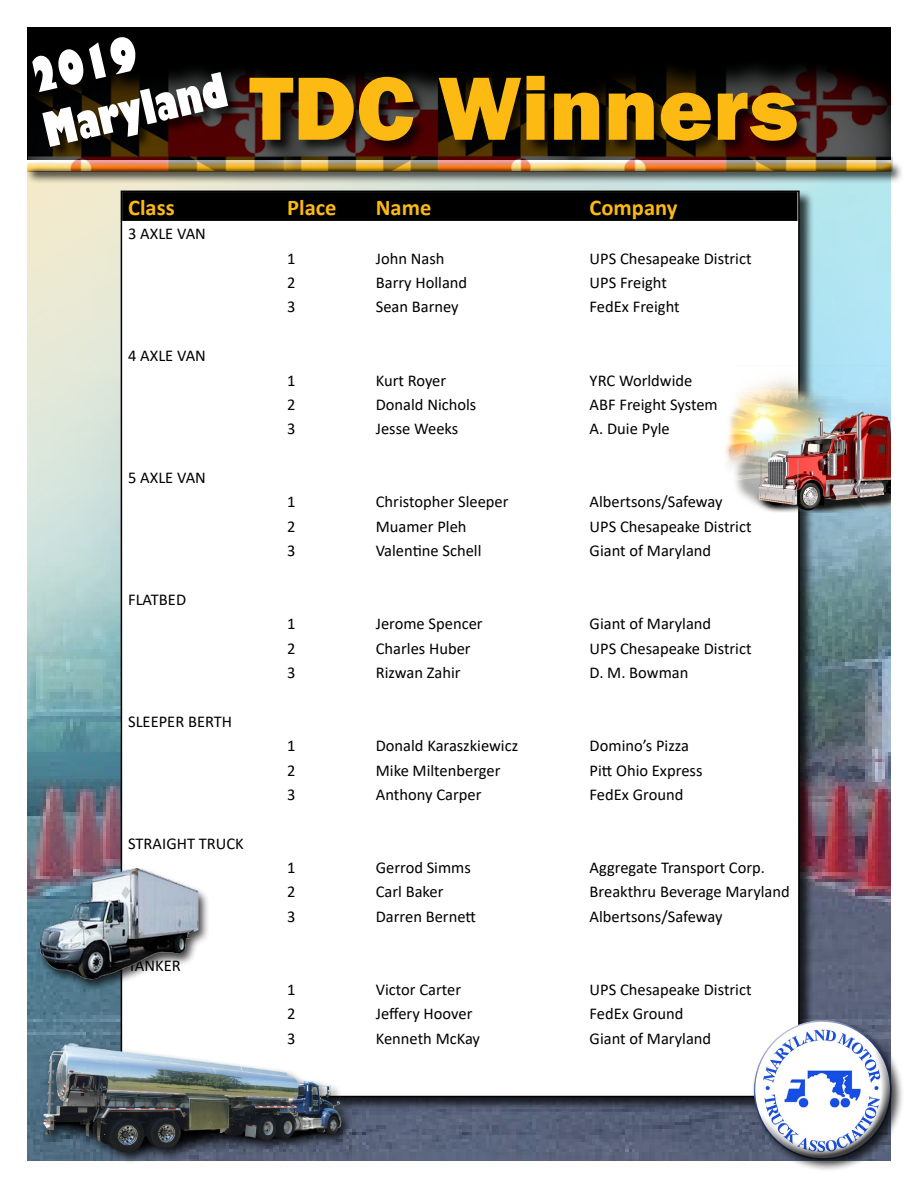
<style>
.page{position:relative;width:918px;height:1188px;background:#fff}
.page>*{position:absolute;margin:0;border:0;box-sizing:border-box;transform-origin:0 0}
.t1{font:800 93px "Franklin Gothic";color:#fdba12}
.t2{font:800 condensed 46.5px/55.8px "Gill Sans";color:#fff}
.t3{font:700 22.5px "Calibri";color:#fdba12}
.t4{font:16.5px "Calibri";color:#000}
</style>
<div class="page">
<div style="left:27px;top:27px;width:864px;height:132px;background:#000"></div>
<img style="left:27px;top:184px;width:864px;height:977px">
<div style="left:120px;top:190px;width:694px;height:922px;background:#000;opacity:.75"></div>
<div style="left:121px;top:191px;width:678px;height:906px;background:#fff"></div>
<div style="left:124px;top:194px;width:673px;height:27px;background:#000"></div>
<img style="left:725px;top:365px;width:166px;height:148px">
<div style="left:37px;top:867px;width:173px;height:125px;background:#000;opacity:.75"></div>
<img style="left:38px;top:863px;width:164px;height:119px">
<div style="left:41px;top:1040px;width:312px;height:124px;background:#000;opacity:.75"></div>
<img style="left:37px;top:1041px;width:305px;height:114px">
<div style="left:751px;top:1017px;width:153px;height:156px;background:#000;opacity:.75"></div>
<div style="left:743px;top:1009px;width:146px;height:120px;background:#fff;opacity:.75"></div>
<div style="left:754px;top:1042px;width:149px;height:119px;background:#000;opacity:.75"></div>
<div style="left:25px;top:160px;width:879px;height:24px;background:#000;opacity:.75"></div>
<div style="left:21px;top:156px;width:881px;height:17px;background:#000;opacity:.75"></div>
<img style="left:29px;top:67px;width:864px;height:104px">
<div style="left:249px;top:76px;width:562px;height:79px;background:#000;opacity:.75"></div>
<div style="left:32px;top:36px;width:210px;height:125px;background:#000;opacity:.75"></div>
<h2 class="t2" style="left:26px;top:52px;width:188px;rotate:-13deg">2019<br>Maryland</h2>
<h1 class="t1" style="left:250px;top:48px;width:550px">TDC Winners</h1>
<h3 class="t3" style="left:128px;top:192px;width:48px">Class</h3>
<h3 class="t3" style="left:287px;top:192px;width:51px">Place</h3>
<h3 class="t3" style="left:376px;top:192px;width:57px">Name</h3>
<h3 class="t3" style="left:590px;top:192px;width:89px">Company</h3>
<p class="t4" style="left:128px;top:222px;width:79px">3 AXLE VAN</p>
<p class="t4" style="left:287px;top:247px;width:10px">1</p>
<p class="t4" style="left:376px;top:247px;width:70px">John Nash</p>
<p class="t4" style="left:590px;top:247px;width:163px">UPS Chesapeake District</p>
<p class="t4" style="left:287px;top:271px;width:10px">2</p>
<p class="t4" style="left:376px;top:271px;width:93px">Barry Holland</p>
<p class="t4" style="left:590px;top:271px;width:79px">UPS Freight</p>
<p class="t4" style="left:287px;top:295px;width:10px">3</p>
<p class="t4" style="left:376px;top:295px;width:84px">Sean Barney</p>
<p class="t4" style="left:590px;top:295px;width:92px">FedEx Freight</p>
<p class="t4" style="left:128px;top:344px;width:79px">4 AXLE VAN</p>
<p class="t4" style="left:287px;top:369px;width:10px">1</p>
<p class="t4" style="left:376px;top:369px;width:72px">Kurt Royer</p>
<p class="t4" style="left:590px;top:369px;width:104px">YRC Worldwide</p>
<p class="t4" style="left:287px;top:393px;width:10px">2</p>
<p class="t4" style="left:376px;top:393px;width:102px">Donald Nichols</p>
<p class="t4" style="left:590px;top:393px;width:130px">ABF Freight System</p>
<p class="t4" style="left:287px;top:417px;width:10px">3</p>
<p class="t4" style="left:376px;top:417px;width:84px">Jesse Weeks</p>
<p class="t4" style="left:590px;top:417px;width:82px">A. Duie Pyle</p>
<p class="t4" style="left:128px;top:466px;width:79px">5 AXLE VAN</p>
<p class="t4" style="left:287px;top:490px;width:10px">1</p>
<p class="t4" style="left:376px;top:490px;width:134px">Christopher Sleeper</p>
<p class="t4" style="left:590px;top:490px;width:134px">Albertsons/Safeway</p>
<p class="t4" style="left:287px;top:515px;width:10px">2</p>
<p class="t4" style="left:376px;top:515px;width:92px">Muamer Pleh</p>
<p class="t4" style="left:590px;top:515px;width:163px">UPS Chesapeake District</p>
<p class="t4" style="left:287px;top:539px;width:10px">3</p>
<p class="t4" style="left:376px;top:539px;width:107px">Valentine Schell</p>
<p class="t4" style="left:590px;top:539px;width:123px">Giant of Maryland</p>
<p class="t4" style="left:128px;top:588px;width:59px">FLATBED</p>
<p class="t4" style="left:287px;top:612px;width:10px">1</p>
<p class="t4" style="left:376px;top:612px;width:108px">Jerome Spencer</p>
<p class="t4" style="left:590px;top:612px;width:123px">Giant of Maryland</p>
<p class="t4" style="left:287px;top:637px;width:10px">2</p>
<p class="t4" style="left:376px;top:637px;width:96px">Charles Huber</p>
<p class="t4" style="left:590px;top:637px;width:163px">UPS Chesapeake District</p>
<p class="t4" style="left:287px;top:661px;width:10px">3</p>
<p class="t4" style="left:376px;top:661px;width:86px">Rizwan Zahir</p>
<p class="t4" style="left:590px;top:661px;width:100px">D. M. Bowman</p>
<p class="t4" style="left:128px;top:710px;width:106px">SLEEPER BERTH</p>
<p class="t4" style="left:287px;top:734px;width:10px">1</p>
<p class="t4" style="left:376px;top:734px;width:144px">Donald Karaszkiewicz</p>
<p class="t4" style="left:590px;top:734px;width:101px">Domino’s Pizza</p>
<p class="t4" style="left:287px;top:759px;width:10px">2</p>
<p class="t4" style="left:376px;top:759px;width:126px">Mike Miltenberger</p>
<p class="t4" style="left:590px;top:759px;width:114px">Pitt Ohio Express</p>
<p class="t4" style="left:287px;top:783px;width:10px">3</p>
<p class="t4" style="left:376px;top:783px;width:107px">Anthony Carper</p>
<p class="t4" style="left:590px;top:783px;width:95px">FedEx Ground</p>
<p class="t4" style="left:128px;top:832px;width:117px">STRAIGHT TRUCK</p>
<p class="t4" style="left:287px;top:856px;width:10px">1</p>
<p class="t4" style="left:376px;top:856px;width:97px">Gerrod Simms</p>
<p class="t4" style="left:590px;top:856px;width:177px">Aggregate Transport Corp.</p>
<p class="t4" style="left:287px;top:880px;width:10px">2</p>
<p class="t4" style="left:376px;top:880px;width:69px">Carl Baker</p>
<p class="t4" style="left:590px;top:880px;width:202px">Breakthru Beverage Maryland</p>
<p class="t4" style="left:287px;top:905px;width:10px">3</p>
<p class="t4" style="left:376px;top:905px;width:102px">Darren Bernett</p>
<p class="t4" style="left:590px;top:905px;width:134px">Albertsons/Safeway</p>
<p class="t4" style="left:128px;top:954px;width:54px">TANKER</p>
<p class="t4" style="left:287px;top:978px;width:10px">1</p>
<p class="t4" style="left:376px;top:978px;width:87px">Victor Carter</p>
<p class="t4" style="left:590px;top:978px;width:163px">UPS Chesapeake District</p>
<p class="t4" style="left:287px;top:1002px;width:10px">2</p>
<p class="t4" style="left:376px;top:1002px;width:98px">Jeffery Hoover</p>
<p class="t4" style="left:590px;top:1002px;width:95px">FedEx Ground</p>
<p class="t4" style="left:287px;top:1027px;width:10px">3</p>
<p class="t4" style="left:376px;top:1027px;width:106px">Kenneth McKay</p>
<p class="t4" style="left:590px;top:1027px;width:123px">Giant of Maryland</p>
</div>
